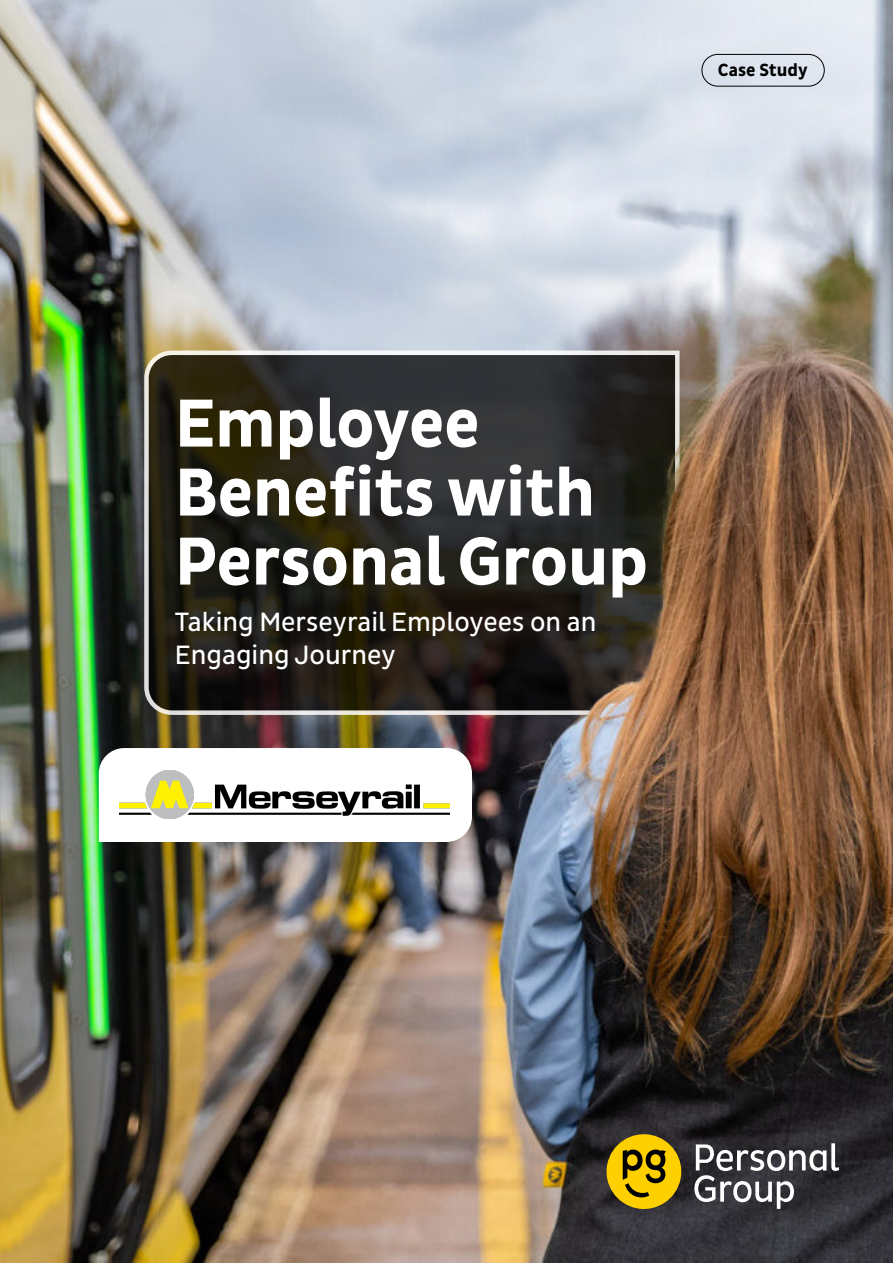
<style>
.page{position:relative;width:893px;height:1263px;background:#fff}
.page>*{position:absolute;margin:0;border:0;box-sizing:border-box;transform-origin:0 0}
.t1{font:700 69px/69px "Pluto Sans Cond";letter-spacing:-.01em;color:#fff}
.t2{font:27px/33px "Pluto Sans Cond";color:#fff}
.t3{font:700 18px "Pluto Sans Cond";color:#000}
</style>
<div class="page">
<img style="left:0;top:0;width:893px;height:1263px">
<svg style="left:143px;top:349px;width:538px;height:367px;background:#322e27"></svg>
<div style="left:606px;top:1134px;width:75px;height:75px;background:#ffd000;border-radius:50%"></div>
<svg style="left:694px;top:1143px;width:145px;height:66px"></svg>
<svg style="left:623px;top:1149px;width:43px;height:49px"></svg>
<svg style="left:99px;top:748px;width:373px;height:94px"></svg>
<img style="left:120px;top:770px;width:330px;height:48px">
<div style="left:701px;top:54px;width:124px;height:33px;border:1px solid #000;border-radius:16px"></div>
<p class="t3" style="left:718px;top:60px;width:91px">Case Study</p>
<p class="t1" style="left:175px;top:390px;width:475px">Employee<br>Benefits with<br>Personal Group</p>
<p class="t2" style="left:175px;top:606px;width:423px">Taking Merseyrail Employees on an<br>Engaging Journey</p>
</div>
